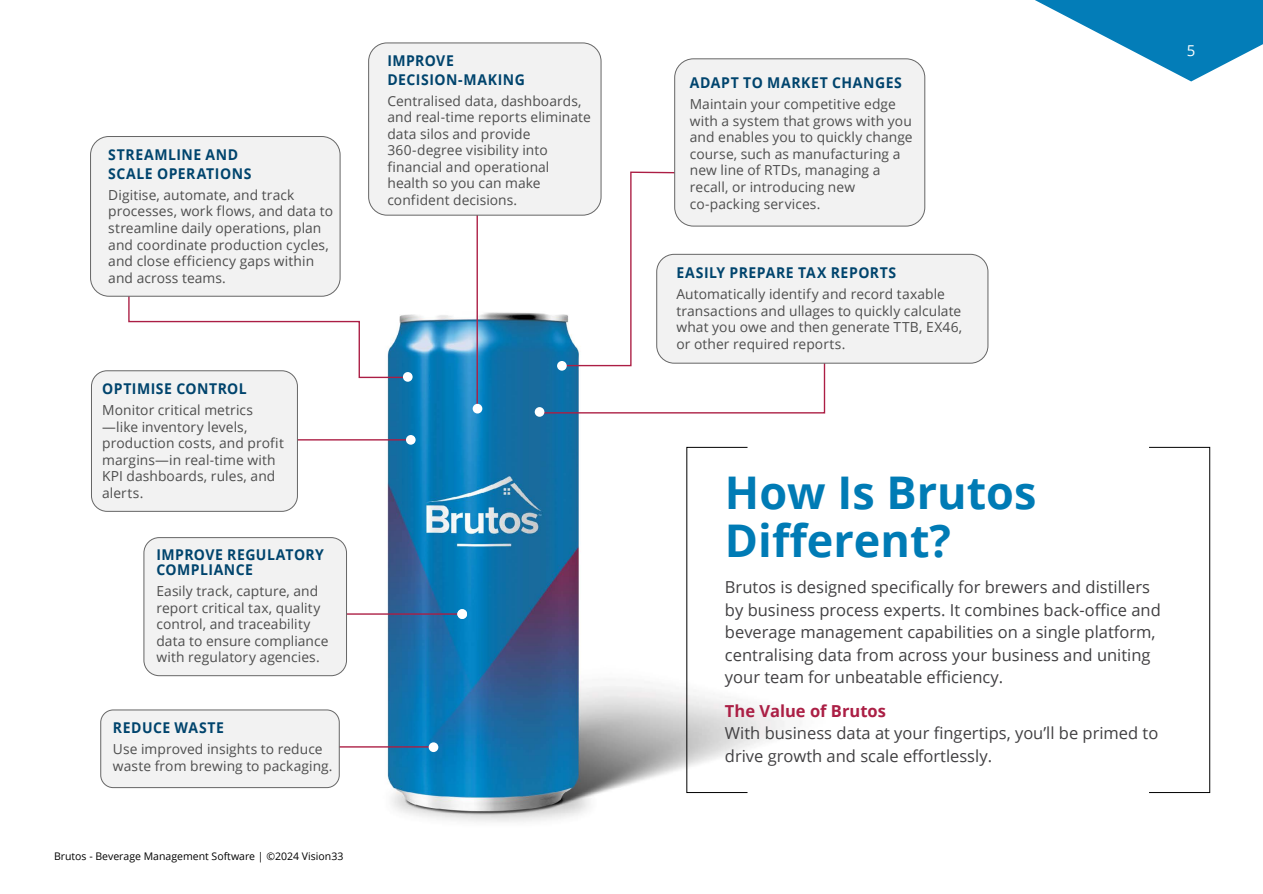
<style>
.page{position:relative;width:1263px;height:894px;background:#fff}
.page>*{position:absolute;margin:0;border:0;box-sizing:border-box;transform-origin:0 0}
.t1{font:700 45px/48px "Open Sans";color:#007bb5}
.t2{font:16.5px/22.5px "Open Sans";color:#414042}
.t3{font:700 16.5px "Open Sans";color:#ab1f45}
.t4{font:15px "Open Sans";color:#fff}
.t5{font:700 14.85px/18.6px "Open Sans";letter-spacing:.035em;color:#00446d;scale:.94 1}
.t6{font:13.8px/16.5px "Open Sans";letter-spacing:.005em;color:#4d4d4d}
.t7{font:10.5px "Open Sans";color:#000}
</style>
<div class="page">
<img style="left:90px;top:69px;width:1113px;height:753px">
<hr style="left:476px;top:201px;width:2px;height:207px;background:#ac1e44">
<div style="left:368px;top:43px;width:233px;height:172px;background:#f2f2f2;border-radius:18px"></div>
<div style="left:368px;top:43px;width:233px;height:172px;border:1px solid #666;border-radius:18px"></div>
<svg style="left:298px;top:411px;width:112px;height:30px"></svg>
<div style="left:406px;top:435px;width:9px;height:9px;background:#fff;border-radius:50%"></div>
<svg style="left:472px;top:403px;width:10px;height:10px"></svg>
<div style="left:91px;top:370px;width:206px;height:141px;background:#f2f2f2;border-radius:16px"></div>
<div style="left:91px;top:370px;width:207px;height:141px;border:1px solid #666;border-radius:16px"></div>
<hr style="left:335px;top:613px;width:127px;height:1px;background:#ac1e44">
<hr style="left:309px;top:746px;width:126px;height:1px;background:#ac1e44">
<div style="left:144px;top:537px;width:202px;height:138px;background:#f2f2f2;border-radius:15px"></div>
<div style="left:144px;top:537px;width:203px;height:138px;border:1px solid #666;border-radius:15px"></div>
<svg style="left:538px;top:171px;width:288px;height:243px"></svg>
<div style="left:557px;top:361px;width:10px;height:9px;background:#fff;border-radius:50%"></div>
<div style="left:535px;top:407px;width:9px;height:9px;background:#fff;border-radius:50%"></div>
<div style="left:674px;top:59px;width:250px;height:167px;background:#f2f2f2;border-radius:19px"></div>
<div style="left:674px;top:58px;width:251px;height:168px;border:1px solid #666;border-radius:19px"></div>
<div style="left:656px;top:254px;width:332px;height:109px;background:#f2f2f2;border-radius:17px"></div>
<div style="left:656px;top:254px;width:332px;height:109px;border:1px solid #666;border-radius:17px"></div>
<div style="left:457px;top:609px;width:10px;height:9px;background:#fff;border-radius:50%"></div>
<div style="left:429px;top:742px;width:9px;height:9px;background:#fff;border-radius:50%"></div>
<div style="left:101px;top:709px;width:238px;height:78px;background:#f2f2f2;border-radius:12px"></div>
<div style="left:100px;top:709px;width:239px;height:78px;border:1px solid #666;border-radius:12px"></div>
<svg style="left:127px;top:271px;width:280px;height:107px"></svg>
<div style="left:91px;top:136px;width:249px;height:160px;background:#f2f2f2;border-radius:18px"></div>
<div style="left:90px;top:136px;width:250px;height:160px;border:1px solid #666;border-radius:18px"></div>
<div style="left:403px;top:372px;width:9px;height:9px;background:#fff;border-radius:50%"></div>
<svg style="left:920px;top:0;width:343px;height:87px"></svg>
<p class="t5" style="left:108px;top:145px;width:154px">STREAMLINE AND<br>SCALE OPERATIONS</p>
<p class="t6" style="left:108px;top:186px;width:226px">Digitise, automate, and track processes, work flows, and data to streamline daily operations, plan and coordinate production cycles, and close efficiency gaps within and across teams.</p>
<p class="t5" style="left:102px;top:379px;width:155px">OPTIMISE CONTROL</p>
<p class="t6" style="left:102px;top:401px;width:183px">Monitor critical metrics —like inventory levels, production costs, and profit margins—in real-time with<br>KPI dashboards, rules, and alerts.</p>
<p class="t5" style="left:156px;top:546px;width:180px;line-height:15.1px">IMPROVE REGULATORY<br>COMPLIANCE</p>
<p class="t6" style="left:156px;top:582px;width:173px">Easily track, capture, and report critical tax, quality control, and traceability data to ensure compliance with regulatory agencies.</p>
<p class="t5" style="left:113px;top:718px;width:120px">REDUCE WASTE</p>
<p class="t6" style="left:113px;top:740px;width:221px">Use improved insights to reduce waste from brewing to packaging.</p>
<p class="t7" style="left:54px;top:848px;width:291px">Brutos - Beverage Management Software | ©️2024 Vision33</p>
<p class="t5" style="left:387px;top:51px;width:148px">IMPROVE<br>DECISION-MAKING</p>
<p class="t6" style="left:387px;top:92px;width:205px">Centralised data, dashboards, and real-time reports eliminate data silos and provide<br>360-degree visibility into financial and operational health so you can make confident decisions.</p>
<p class="t5" style="left:690px;top:73px;width:227px">ADAPT TO MARKET CHANGES</p>
<p class="t6" style="left:690px;top:95px;width:224px">Maintain your competitive edge with a system that grows with you and enables you to quickly change course, such as manufacturing a new line of RTDs, managing a recall, or introducing new co-packing services.</p>
<p class="t5" style="left:676px;top:263px;width:235px">EASILY PREPARE TAX REPORTS</p>
<p class="t6" style="left:676px;top:285px;width:287px">Automatically identify and record taxable transactions and ullages to quickly calculate what you owe and then generate TTB, EX46, or other required reports.</p>
<p class="t4" style="left:1187px;top:40px;width:10px">5</p>
<h1 class="t1" style="left:725px;top:467px;width:313px">How Is Brutos<br>Different?</h1>
<p class="t2" style="left:725px;top:575px;width:437px">Brutos is designed specifically for brewers and distillers by business process experts. It combines back-office and beverage management capabilities on a single platform, centralising data from across your business and uniting your team for unbeatable efficiency.</p>
<p class="t3" style="left:725px;top:698px;width:162px">The Value of Brutos</p>
<p class="t2" style="left:725px;top:721px;width:435px">With business data at your fingertips, you’ll be primed to drive growth and scale effortlessly.</p>
</div>
